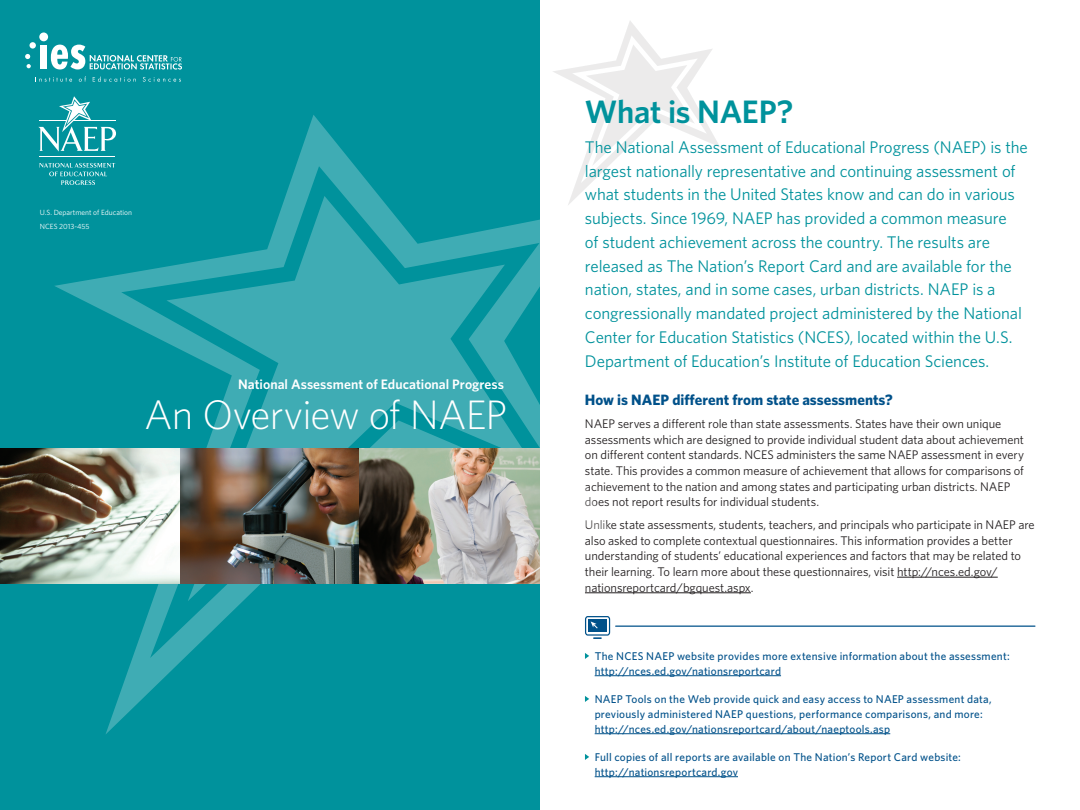
<style>
.page{position:relative;width:1080px;height:810px;background:#fff}
.page>*{position:absolute;margin:0;border:0;box-sizing:border-box;transform-origin:0 0}
.t1{font:300 41.25px "Whitney";letter-spacing:-.02em;color:#fff}
.t2{font:600 32.5px "Whitney";letter-spacing:-.01em;color:#00929c}
.t3{font:16.88px/23.8px "Whitney";letter-spacing:-.005em;color:#00929c}
.t4{font:700 15px "Whitney";color:#00518a}
.t5{font:600 13.75px "Whitney";color:#fff}
.Body{font:12.5px/15.6px "Whitney";letter-spacing:-.01em;color:#231f20}
.Sidebar{font:500 11.25px/15px "Whitney";letter-spacing:.02em;color:#00518a}
.t6{font:7.5px "Whitney";color:#fff}
</style>
<div class="page">
<svg style="left:553px;top:21px;width:167px;height:138px"></svg>
<hr style="left:897px;top:577px;width:101px;height:1px;background:#231f20">
<hr style="left:585px;top:592px;width:166px;height:1px;background:#231f20">
<hr style="left:595px;top:675px;width:186px;height:1px;background:#00518a">
<hr style="left:595px;top:733px;width:295px;height:1px;background:#00518a">
<hr style="left:595px;top:776px;width:143px;height:1px;background:#00518a">
<svg style="left:585px;top:754px;width:4px;height:6px"></svg>
<hr style="left:616px;top:626px;width:419px;height:1px;background:#00518a">
<div style="left:0;top:0;width:540px;height:810px;background:#00929c"></div>
<svg style="left:54px;top:115px;width:561px;height:620px"></svg>
<svg style="left:39px;top:163px;width:76px;height:22px"></svg>
<hr style="left:39px;top:156px;width:76px;height:1px;background:#fff">
<svg style="left:38px;top:96px;width:78px;height:56px"></svg>
<div style="left:30px;top:42px;width:6px;height:7px;background:#fff;border-radius:50%"></div>
<svg style="left:25px;top:54px;width:6px;height:14px"></svg>
<div style="left:39px;top:32px;width:9px;height:9px;background:#fff;border-radius:50%"></div>
<div style="left:40px;top:45px;width:7px;height:24px;background:#fff"></div>
<svg style="left:51px;top:45px;width:131px;height:25px"></svg>
<svg style="left:39px;top:77px;width:33px;height:5px"></svg>
<svg style="left:79px;top:77px;width:7px;height:5px"></svg>
<svg style="left:93px;top:77px;width:43px;height:5px"></svg>
<svg style="left:143px;top:77px;width:38px;height:5px"></svg>
<img style="left:0;top:448px;width:540px;height:135px">
<p class="t6" style="left:40px;top:208px;width:94px">U.S. Department of Education</p>
<p class="t6" style="left:40px;top:222px;width:51px">NCES 2013-455</p>
<p class="t5" style="left:238px;top:375px;width:267px">National Assessment of Educational Progress</p>
<p class="t1" style="left:144px;top:387px;width:365px">An Overview of NAEP</p>
<p class="t2" style="left:585px;top:91px;width:210px">What is NAEP?</p>
<p class="t3" style="left:585px;top:135px;width:444px">The National Assessment of Educational Progress (NAEP) is the largest nationally representative and continuing assessment of what students in the United States know and can do in various subjects. Since 1969, NAEP has provided a common measure<br>of student achievement across the country. The results are released as The Nation’s Report Card and are available for the nation, states, and in some cases, urban districts. NAEP is a congressionally mandated project administered by the National Center for Education Statistics (NCES), located within the U.S.<br>Department of Education’s Institute of Education Sciences.</p>
<p class="t4" style="left:585px;top:390px;width:309px">How is NAEP different from state assessments?</p>
<p class="Body" style="left:585px;top:416px;width:441px">NAEP serves a different role than state assessments. States have their own unique assessments which are designed to provide individual student data about achievement on different content standards. NCES administers the same NAEP assessment in every state. This provides a common measure of achievement that allows for comparisons of achievement to the nation and among states and participating urban districts. NAEP does not report results for individual students.</p>
<p class="Body" style="left:585px;top:517px;width:451px">Unlike state assessments, students, teachers, and principals who participate in NAEP are also asked to complete contextual questionnaires. This information provides a better understanding of students’ educational experiences and factors that may be related to their learning. To learn more about these questionnaires, visit http://nces.ed.gov/ nationsreportcard/bgquest.aspx.</p>
<p class="Sidebar" style="left:595px;top:648px;width:417px">The NCES NAEP website provides more extensive information about the assessment: http://nces.ed.gov/nationsreportcard</p>
<p class="Sidebar" style="left:595px;top:691px;width:399px">NAEP Tools on the Web provide quick and easy access to NAEP assessment data, previously administered NAEP questions, performance comparisons, and more: http://nces.ed.gov/nationsreportcard/about/naeptools.asp</p>
<p class="Sidebar" style="left:595px;top:749px;width:368px">Full copies of all reports are available on The Nation’s Report Card website: http://nationsreportcard.gov</p>
</div>
